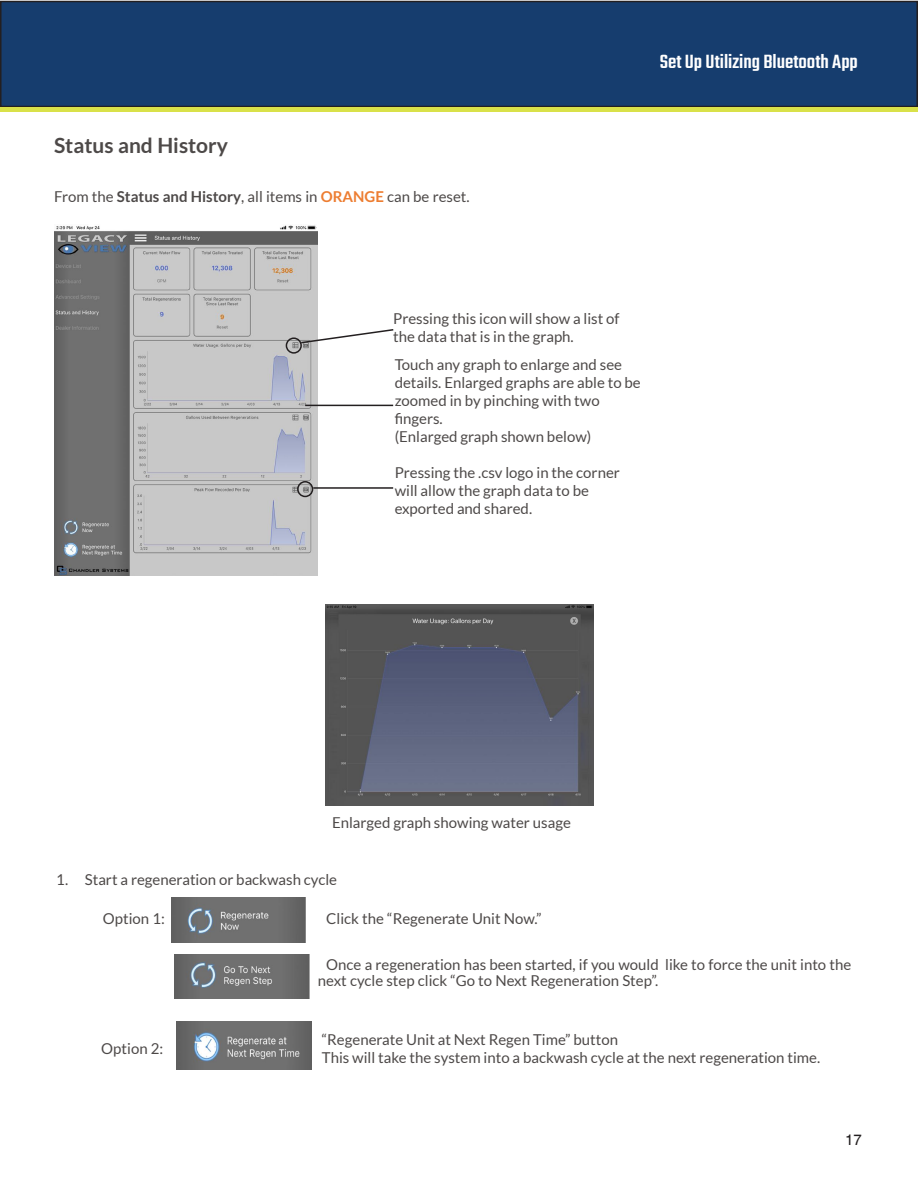
<style>
.page{position:relative;width:918px;height:1188px;background:#fff}
.page>*{position:absolute;margin:0;border:0;box-sizing:border-box;transform-origin:0 0}
.t1{font:500 21px "Teko";color:#fff}
.t2{font:700 21px "Lato";color:#4d4948}
.t3{font:15px/18px "Lato";color:#4d4948}
.t4{font:15px "Helvetica";color:#231f20}
.s1{font-weight:700}
.s2{font-weight:700;color:#ed7d31}
</style>
<div class="page">
<div style="left:1px;top:2px;width:916px;height:104px;background:#163d6e"></div>
<div style="left:0;top:1px;width:918px;height:106px;border:2px solid #231f20"></div>
<div style="left:0;top:107px;width:918px;height:5px;background:#d9e149"></div>
<img style="left:54px;top:225px;width:263px;height:351px">
<img style="left:171px;top:897px;width:135px;height:45px">
<img style="left:174px;top:954px;width:135px;height:45px">
<img style="left:176px;top:1022px;width:135px;height:48px">
<hr style="left:313px;top:487px;width:80px;height:2px;background:#231f20">
<hr style="left:305px;top:405px;width:88px;height:1px;background:#231f20">
<div style="left:297px;top:481px;width:16px;height:16px;border:2px solid #231f20;border-radius:50%"></div>
<img style="left:325px;top:604px;width:269px;height:202px">
<div style="left:286px;top:337px;width:16px;height:17px;border:2px solid #231f20;border-radius:50%"></div>
<svg style="left:300px;top:328px;width:94px;height:16px"></svg>
<p class="t2" style="left:54px;top:133px;width:176px">Status and History</p>
<p class="t3" style="left:54px;top:188px;width:417px">From the <span class="s1">Status and History</span>, all items in <span class="s2">ORANGE</span> can be reset.</p>
<p class="t1" style="left:660px;top:50px;width:200px">Set Up Utilizing Bluetooth App</p>
<p class="t3" style="left:393px;top:309px;width:228px">Pressing this icon will show a list of the data that is in the graph.</p>
<p class="t3" style="left:395px;top:355px;width:248px">Touch any graph to enlarge and see details. Enlarged graphs are able to be zoomed in by pinching with two</p>
<p class="t3" style="left:395px;top:409px;width:50px">fingers.</p>
<p class="t3" style="left:395px;top:427px;width:198px">(Enlarged graph shown below)</p>
<p class="t3" style="left:395px;top:463px;width:227px">Pressing the .csv logo in the corner will allow the graph data to be</p>
<p class="t3" style="left:395px;top:499px;width:139px">exported and shared.</p>
<p class="t3" style="left:332px;top:814px;width:240px">Enlarged graph showing water usage</p>
<p class="t3" style="left:56px;top:871px;width:282px">1. Start a regeneration or backwash cycle</p>
<p class="t3" style="left:103px;top:910px;width:64px">Option 1:</p>
<p class="t3" style="left:326px;top:910px;width:217px">Click the “Regenerate Unit Now.”</p>
<p class="t3" style="left:318px;top:956px;width:535px;line-height:16.5px;text-indent:8px">Once a regeneration has been started, if you would like to force the unit into the next cycle step click “Go to Next Regeneration Step”.</p>
<p class="t3" style="left:101px;top:1039px;width:64px">Option 2:</p>
<p class="t3" style="left:322px;top:1031px;width:298px">“Regenerate Unit at Next Regen Time” button</p>
<p class="t3" style="left:322px;top:1049px;width:500px">This will take the system into a backwash cycle at the next regeneration time.</p>
<p class="t4" style="left:845px;top:1131px;width:18px">17</p>
</div>
